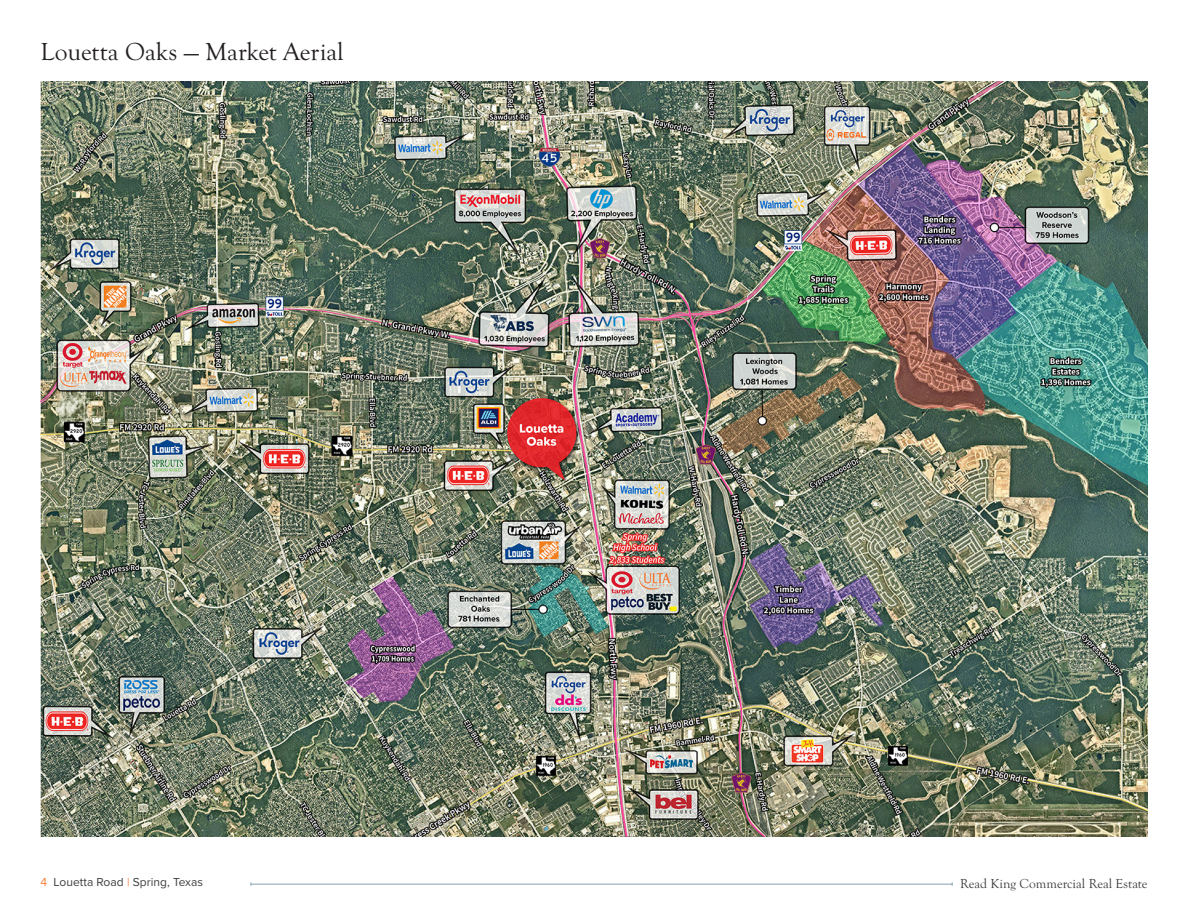
<style>
.page{position:relative;width:1188px;height:918px;background:#fff}
.page>*{position:absolute;margin:0;border:0;box-sizing:border-box;transform-origin:0 0}
.t1{font:25.5px "Goudy Old Sty";color:#231f20}
.t2{font:13.5px "Goudy Old Sty";color:#3e3e3f}
.t3{font:12px "Proxima Nova";letter-spacing:.005em;color:#3e3e3f}
.s1{color:#f4813a}
</style>
<div class="page">
<hr style="left:251px;top:884px;width:701px;height:1px;background:#85a1b0">
<img style="left:40px;top:81px;width:1108px;height:756px">
<p class="t1" style="left:40px;top:38px;width:305px">Louetta Oaks — Market Aerial</p>
<p class="t3" style="left:40px;top:873px;width:164px"><span class="s1">4</span> Louetta Road <span class="s1">|</span> Spring, Texas</p>
<p class="t2" style="left:960px;top:876px;width:189px">Read King Commercial Real Estate</p>
</div>
